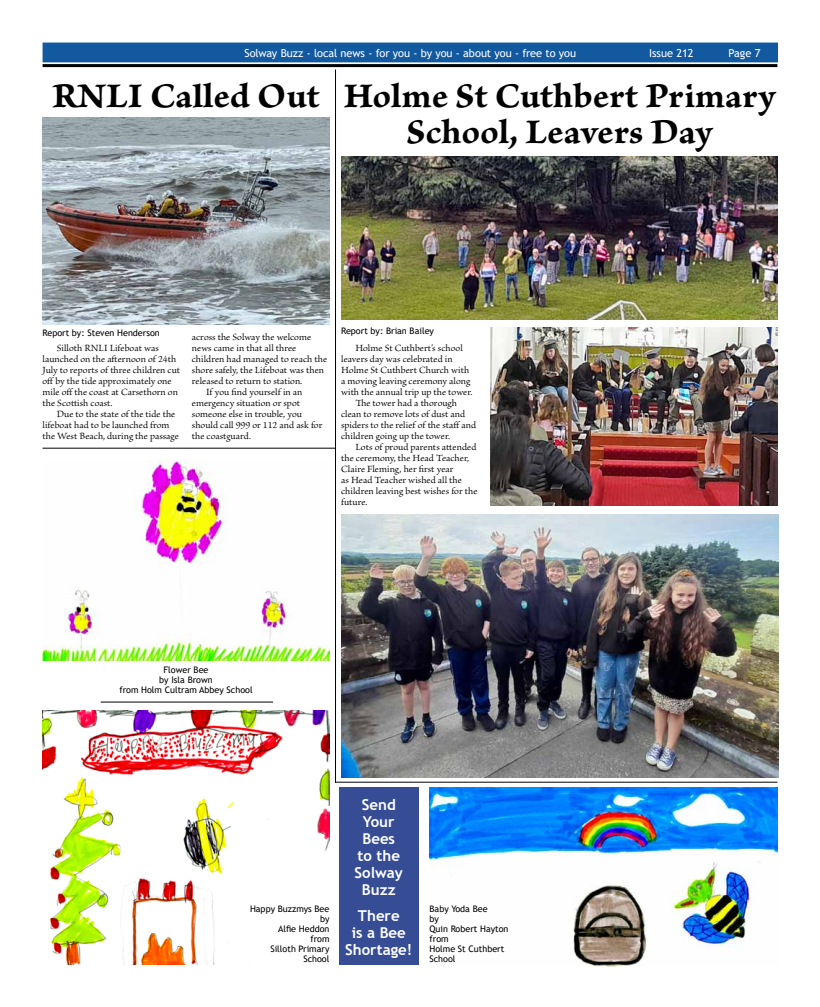
<style>
.page{position:relative;width:820px;height:1007px;background:#fff}
.page>*{position:absolute;margin:0;border:0;box-sizing:border-box;transform-origin:0 0}
.t1{font:36px/36px "Brioso Pro Bold Capt";letter-spacing:.005em;color:#000;text-align:center}
.t2{font:700 15px/17px "Trebuchet MS";color:#fff;text-align:center}
.t3{font:11px "Trebuchet MS";letter-spacing:-.005em;color:#fff}
.t4{font:10px "Brioso Pro";color:#000}
.t5{font:9px/10px "Trebuchet MS";color:#000}
</style>
<div class="page">
<hr style="left:43px;top:64px;width:734px;height:3px;background:#000">
<div style="left:43px;top:43px;width:734px;height:19px;background:#13599f"></div>
<img style="left:341px;top:157px;width:436px;height:162px">
<img style="left:342px;top:514px;width:435px;height:263px">
<img style="left:490px;top:327px;width:287px;height:178px">
<img style="left:429px;top:787px;width:348px;height:179px">
<img style="left:43px;top:118px;width:286px;height:206px">
<img style="left:43px;top:461px;width:286px;height:199px">
<img style="left:43px;top:710px;width:286px;height:254px">
<hr style="left:43px;top:448px;width:292px;height:1px;background:#000">
<hr style="left:335px;top:781px;width:442px;height:1px;background:#000">
<hr style="left:335px;top:69px;width:1px;height:713px;background:#000">
<hr style="left:101px;top:701px;width:172px;height:1px;background:#000">
<div style="left:339px;top:787px;width:79px;height:177px;background:#364d95"></div>
<p class="t3" style="left:244px;top:46px;width:333px">Solway Buzz - local news - for you - by you - about you - free to you</p>
<p class="t3" style="left:648px;top:46px;width:46px">Issue 212</p>
<p class="t3" style="left:728px;top:46px;width:33px">Page 7</p>
<p class="t1" style="left:343px;top:79px;width:433px">Holme St Cuthbert Primary<br>School, Leavers Day</p>
<p class="t1" style="left:52px;top:79px;width:269px">RNLI Called Out</p>
<p class="t5" style="left:43px;top:327px;width:119px">Report by: Steven Henderson</p>
<p class="t4" style="left:57px;top:342px;width:104px">Silloth RNLI Lifeboat was</p>
<p class="t4" style="left:43px;top:353px;width:135px">launched on the afternoon of 24th</p>
<p class="t4" style="left:43px;top:364px;width:139px">July to reports of three children cut</p>
<p class="t4" style="left:43px;top:375px;width:130px">off by the tide approximately one</p>
<p class="t4" style="left:43px;top:386px;width:137px">mile off the coast at Carsethorn on</p>
<p class="t4" style="left:43px;top:397px;width:71px">the Scottish coast.</p>
<p class="t4" style="left:57px;top:408px;width:120px">Due to the state of the tide the</p>
<p class="t4" style="left:43px;top:419px;width:128px">lifeboat had to be launched from</p>
<p class="t4" style="left:43px;top:430px;width:138px">the West Beach, during the passage</p>
<p class="t4" style="left:192px;top:331px;width:121px">across the Solway the welcome</p>
<p class="t4" style="left:192px;top:342px;width:106px">news came in that all three</p>
<p class="t4" style="left:192px;top:353px;width:137px">children had managed to reach the</p>
<p class="t4" style="left:192px;top:364px;width:134px">shore safely, the Lifeboat was then</p>
<p class="t4" style="left:192px;top:375px;width:112px">released to return to station.</p>
<p class="t4" style="left:206px;top:386px;width:98px">If you find yourself in an</p>
<p class="t4" style="left:192px;top:397px;width:110px">emergency situation or spot</p>
<p class="t4" style="left:192px;top:408px;width:112px">someone else in trouble, you</p>
<p class="t4" style="left:192px;top:419px;width:132px">should call 999 or 112 and ask for</p>
<p class="t4" style="left:192px;top:430px;width:61px">the coastguard.</p>
<p class="t5" style="left:341px;top:326px;width:94px">Report by: Brian Bailey</p>
<p class="t4" style="left:355px;top:342px;width:109px">Holme St Cuthbert’s school</p>
<p class="t4" style="left:341px;top:353px;width:113px">leavers day was celebrated in</p>
<p class="t4" style="left:341px;top:364px;width:129px">Holme St Cuthbert Church with</p>
<p class="t4" style="left:341px;top:375px;width:130px">a moving leaving ceremony along</p>
<p class="t4" style="left:341px;top:386px;width:133px">with the annual trip up the tower.</p>
<p class="t4" style="left:355px;top:397px;width:103px">The tower had a thorough</p>
<p class="t4" style="left:341px;top:408px;width:125px">clean to remove lots of dust and</p>
<p class="t4" style="left:341px;top:419px;width:136px">spiders to the relief of the staff and</p>
<p class="t4" style="left:341px;top:430px;width:110px">children going up the tower.</p>
<p class="t4" style="left:355px;top:441px;width:122px">Lots of proud parents attended</p>
<p class="t4" style="left:341px;top:452px;width:129px">the ceremony, the Head Teacher,</p>
<p class="t4" style="left:341px;top:463px;width:114px">Claire Fleming, her first year</p>
<p class="t4" style="left:341px;top:474px;width:122px">as Head Teacher wished all the</p>
<p class="t4" style="left:341px;top:485px;width:138px">children leaving best wishes for the</p>
<p class="t4" style="left:341px;top:496px;width:28px">future.</p>
<p class="t5" style="left:119px;top:665px;width:135px;text-align:center">Flower Bee<br>by Isla Brown<br>from Holm Cultram Abbey School</p>
<p class="t5" style="left:250px;top:903px;width:81px;text-align:right">Happy Buzzmys Bee by<br>Alfie Heddon<br>from<br>Silloth Primary<br>School</p>
<p class="t2" style="left:354px;top:795px;width:50px">Send<br>Your<br>Bees to the<br>Solway<br>Buzz</p>
<p class="t2" style="left:345px;top:906px;width:69px">There<br>is a Bee<br>Shortage!</p>
<p class="t5" style="left:429px;top:903px;width:80px">Baby Yoda Bee<br>by<br>Quin Robert Hayton from<br>Holme St Cuthbert<br>School</p>
</div>
